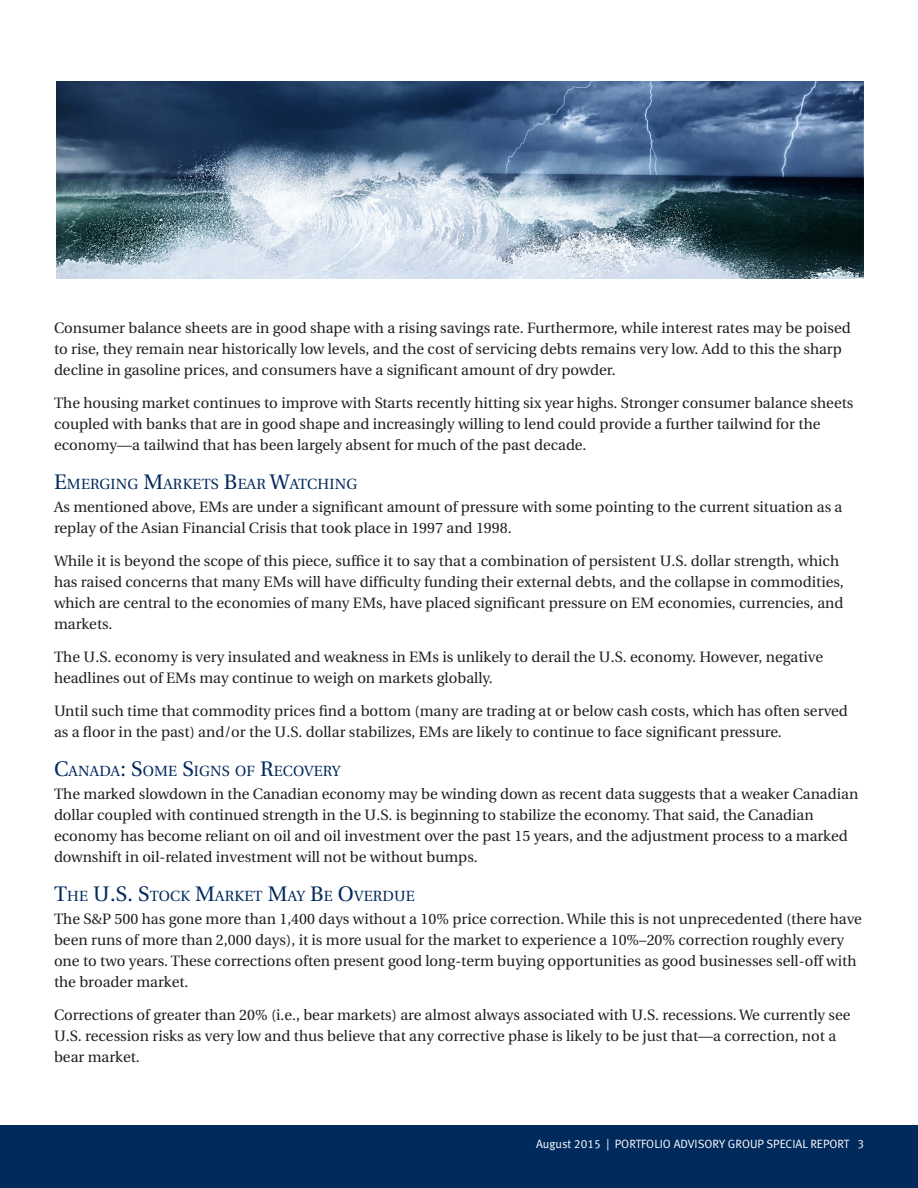
<style>
.page{position:relative;width:918px;height:1188px;background:#fff}
.page>*{position:absolute;margin:0;border:0;box-sizing:border-box;transform-origin:0 0}
.t1{font:15px/21px "Utopia";color:#231f20}
.t2{font:14.7px "Utopia";letter-spacing:.015em;color:#00295c}
.t3{font:12px "Meta Normal LF";color:#fff}
.s1{font-size:21px}
</style>
<div class="page">
<div style="left:0;top:1125px;width:918px;height:63px;background:#00295c"></div>
<img style="left:57px;top:81px;width:807px;height:198px">
<p class="t1" style="left:54px;top:318px;width:798px">Consumer balance sheets are in good shape with a rising savings rate. Furthermore, while interest rates may be poised to rise, they remain near historically low levels, and the cost of servicing debts remains very low. Add to this the sharp decline in gasoline prices, and consumers have a significant amount of dry powder.</p>
<p class="t1" style="left:54px;top:393px;width:801px">The housing market continues to improve with Starts recently hitting six year highs. Stronger consumer balance sheets coupled with banks that are in good shape and increasingly willing to lend could provide a further tailwind for the economy—a tailwind that has been largely absent for much of the past decade.</p>
<p class="t2" style="left:54px;top:476px;width:305px"><span class="s1">E</span>MERGING <span class="s1">M</span>ARKETS <span class="s1">B</span>EAR <span class="s1">W</span>ATCHING</p>
<p class="t1" style="left:54px;top:497px;width:790px">As mentioned above, EMs are under a significant amount of pressure with some pointing to the current situation as a replay of the Asian Financial Crisis that took place in 1997 and 1998.</p>
<p class="t1" style="left:54px;top:551px;width:791px">While it is beyond the scope of this piece, suffice it to say that a combination of persistent U.S. dollar strength, which has raised concerns that many EMs will have difficulty funding their external debts, and the collapse in commodities, which are central to the economies of many EMs, have placed significant pressure on EM economies, currencies, and markets.</p>
<p class="t1" style="left:54px;top:647px;width:771px">The U.S. economy is very insulated and weakness in EMs is unlikely to derail the U.S. economy. However, negative headlines out of EMs may continue to weigh on markets globally.</p>
<p class="t1" style="left:54px;top:701px;width:795px">Until such time that commodity prices find a bottom (many are trading at or below cash costs, which has often served as a floor in the past) and/or the U.S. dollar stabilizes, EMs are likely to continue to face significant pressure.</p>
<p class="t2" style="left:54px;top:763px;width:288px"><span class="s1">C</span>ANADA<span class="s1">: S</span>OME <span class="s1">S</span>IGNS OF <span class="s1">R</span>ECOVERY</p>
<p class="t1" style="left:54px;top:784px;width:806px">The marked slowdown in the Canadian economy may be winding down as recent data suggests that a weaker Canadian dollar coupled with continued strength in the U.S. is beginning to stabilize the economy. That said, the Canadian economy has become reliant on oil and oil investment over the past 15 years, and the adjustment process to a marked downshift in oil-related investment will not be without bumps.</p>
<p class="t2" style="left:54px;top:888px;width:362px"><span class="s1">T</span>HE <span class="s1">U.S. S</span>TOCK <span class="s1">M</span>ARKET <span class="s1">M</span>AY <span class="s1">B</span>E <span class="s1">O</span>VERDUE</p>
<p class="t1" style="left:54px;top:909px;width:810px">The S&amp;P 500 has gone more than 1,400 days without a 10% price correction. While this is not unprecedented (there have been runs of more than 2,000 days), it is more usual for the market to experience a 10%–20% correction roughly every one to two years. These corrections often present good long-term buying opportunities as good businesses sell-off with the broader market.</p>
<p class="t1" style="left:54px;top:1005px;width:798px">Corrections of greater than 20% (i.e., bear markets) are almost always associated with U.S. recessions. We currently see<br>U.S. recession risks as very low and thus believe that any corrective phase is likely to be just that—a correction, not a bear market.</p>
<p class="t3" style="left:536px;top:1137px;width:330px">August 2015 | PORTFOLIO ADVISORY GROUP SPECIAL REPORT 3</p>
</div>
